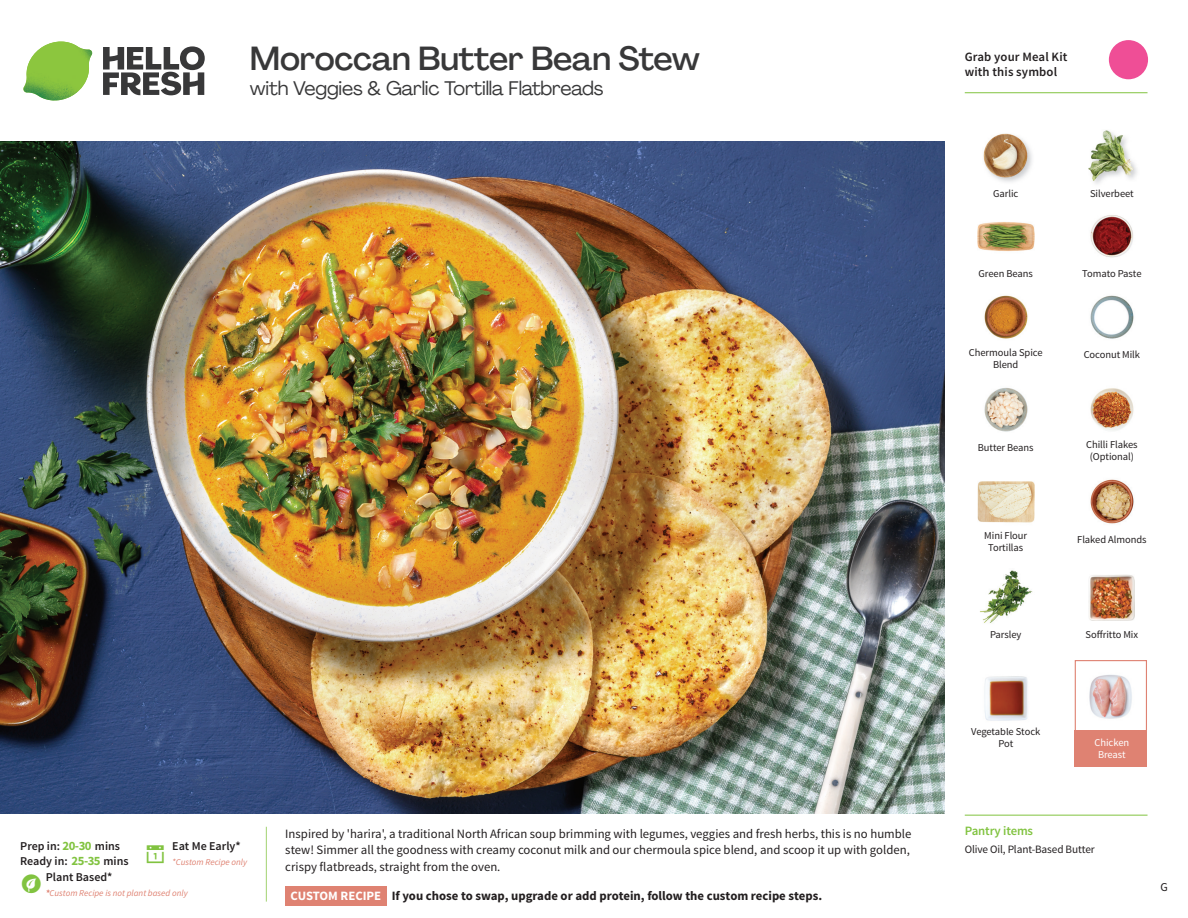
<style>
.page{position:relative;width:1188px;height:918px;background:#fff}
.page>*{position:absolute;margin:0;border:0;box-sizing:border-box;transform-origin:0 0}
.t1{font:500 33px "Agrandir";letter-spacing:-.01em;color:#383839}
.t2{font:19.5px "Agrandir";letter-spacing:-.01em;color:#383839}
.t3{font:12.75px/16.5px "Source Sans Pro";color:#231f20}
.t4{font:700 12.75px "Source Sans Pro";color:#231f20}
.t5{font:600 12.75px/15px "Source Sans Pro";letter-spacing:.01em;color:#231f20}
.t6{font:600 12.75px "Source Sans Pro";letter-spacing:-.01em;color:#81c340}
.t7{font:600 12px/15px "Source Sans Pro";color:#231f20}
.t8{font:12px "Source Sans Pro";color:#231f20}
.t9{font:11.25px "Source Sans Pro";letter-spacing:-.01em;color:#231f20}
.t10{font:10.5px/12px "Source Sans Pro";letter-spacing:-.005em;color:#231f20;text-align:center}
.t11{font:10.5px/12px "Source Sans Pro";letter-spacing:-.005em;color:#fff;text-align:center}
.t12{font:italic 9px "Source Sans Pro";color:#df8272}
.s1{font-weight:700;font-size:12.75px;color:#81c340}
.s2{font-weight:700}
.s3{color:#fff}
</style>
<div class="page">
<svg style="left:103px;top:46px;width:102px;height:49px"></svg>
<svg style="left:56px;top:41px;width:32px;height:54px"></svg>
<img style="left:74px;top:42px;width:18px;height:35px">
<img style="left:23px;top:42px;width:51px;height:59px">
<img style="left:0;top:142px;width:945px;height:672px">
<div style="left:285px;top:887px;width:101px;height:19px;background:#df8272"></div>
<img style="left:1090px;top:295px;width:44px;height:44px">
<img style="left:1090px;top:388px;width:44px;height:43px">
<img style="left:984px;top:387px;width:44px;height:45px">
<img style="left:977px;top:481px;width:57px;height:42px">
<img style="left:1089px;top:574px;width:46px;height:46px">
<img style="left:980px;top:570px;width:53px;height:53px">
<img style="left:984px;top:676px;width:44px;height:45px">
<img style="left:984px;top:295px;width:44px;height:44px">
<img style="left:977px;top:222px;width:57px;height:29px">
<img style="left:1090px;top:215px;width:43px;height:43px">
<img style="left:983px;top:133px;width:49px;height:49px">
<img style="left:1088px;top:130px;width:49px;height:54px">
<img style="left:1090px;top:479px;width:44px;height:45px">
<div style="left:1075px;top:730px;width:72px;height:37px;background:#df8272"></div>
<img style="left:1089px;top:675px;width:43px;height:44px">
<div style="left:1075px;top:660px;width:72px;height:72px;border:1px solid #df8272"></div>
<hr style="left:965px;top:815px;width:183px;height:1px;background:#81c340">
<svg style="left:1091px;top:40px;width:57px;height:54px"></svg>
<hr style="left:965px;top:92px;width:183px;height:1px;background:#81c340">
<h1 class="t1" style="left:250px;top:38px;width:452px">Moroccan Butter Bean Stew</h1>
<h2 class="t2" style="left:250px;top:76px;width:355px">with Veggies &amp; Garlic Tortilla Flatbreads</h2>
<p class="t7" style="left:20px;top:839px;width:110px">Prep in: <span class="s1">20-30</span> mins<br>Ready in: <span class="s1">25-35</span> mins</p>
<p class="t7" style="left:172px;top:839px;width:70px">Eat Me Early*</p>
<p class="t12" style="left:172px;top:857px;width:76px">*Custom Recipe only</p>
<p class="t7" style="left:46px;top:870px;width:68px">Plant Based*</p>
<p class="t12" style="left:46px;top:888px;width:144px"><span class="s2">*</span>Custom Recipe is not plant based only</p>
<p class="t3" style="left:285px;top:826px;width:628px">Inspired by 'harira', a traditional North African soup brimming with legumes, veggies and fresh herbs, this is no humble stew! Simmer all the goodness with creamy coconut milk and our chermoula spice blend, and scoop it up with golden, crispy flatbreads, straight from the oven.</p>
<p class="t4" style="left:291px;top:888px;width:533px"><span class="s3">CUSTOM RECIPE</span> If you chose to swap, upgrade or add protein, follow the custom recipe steps.</p>
<p class="t5" style="left:965px;top:50px;width:104px">Grab your Meal Kit with this symbol</p>
<p class="t10" style="left:993px;top:188px;width:27px">Garlic</p>
<p class="t10" style="left:1090px;top:188px;width:45px">Silverbeet</p>
<p class="t10" style="left:979px;top:268px;width:56px">Green Beans</p>
<p class="t10" style="left:1082px;top:268px;width:61px">Tomato Paste</p>
<p class="t10" style="left:969px;top:347px;width:75px">Chermoula Spice</p>
<p class="t10" style="left:1084px;top:349px;width:58px">Coconut Milk</p>
<p class="t10" style="left:993px;top:359px;width:27px">Blend</p>
<p class="t10" style="left:978px;top:442px;width:57px">Butter Beans</p>
<p class="t10" style="left:1086px;top:438px;width:53px">Chilli Flakes (Optional)</p>
<p class="t10" style="left:984px;top:530px;width:44px">Mini Flour</p>
<p class="t10" style="left:1077px;top:533px;width:71px">Flaked Almonds</p>
<p class="t10" style="left:988px;top:542px;width:37px">Tortillas</p>
<p class="t10" style="left:990px;top:629px;width:33px">Parsley</p>
<p class="t10" style="left:1086px;top:629px;width:54px">Soffritto Mix</p>
<p class="t10" style="left:971px;top:726px;width:70px">Vegetable Stock<br>Pot</p>
<p class="t11" style="left:1095px;top:737px;width:36px">Chicken<br>Breast</p>
<p class="t6" style="left:965px;top:822px;width:70px">Pantry items</p>
<p class="t9" style="left:965px;top:842px;width:131px">Olive Oil, Plant-Based Butter</p>
<p class="t8" style="left:1160px;top:879px;width:9px">G</p>
</div>
